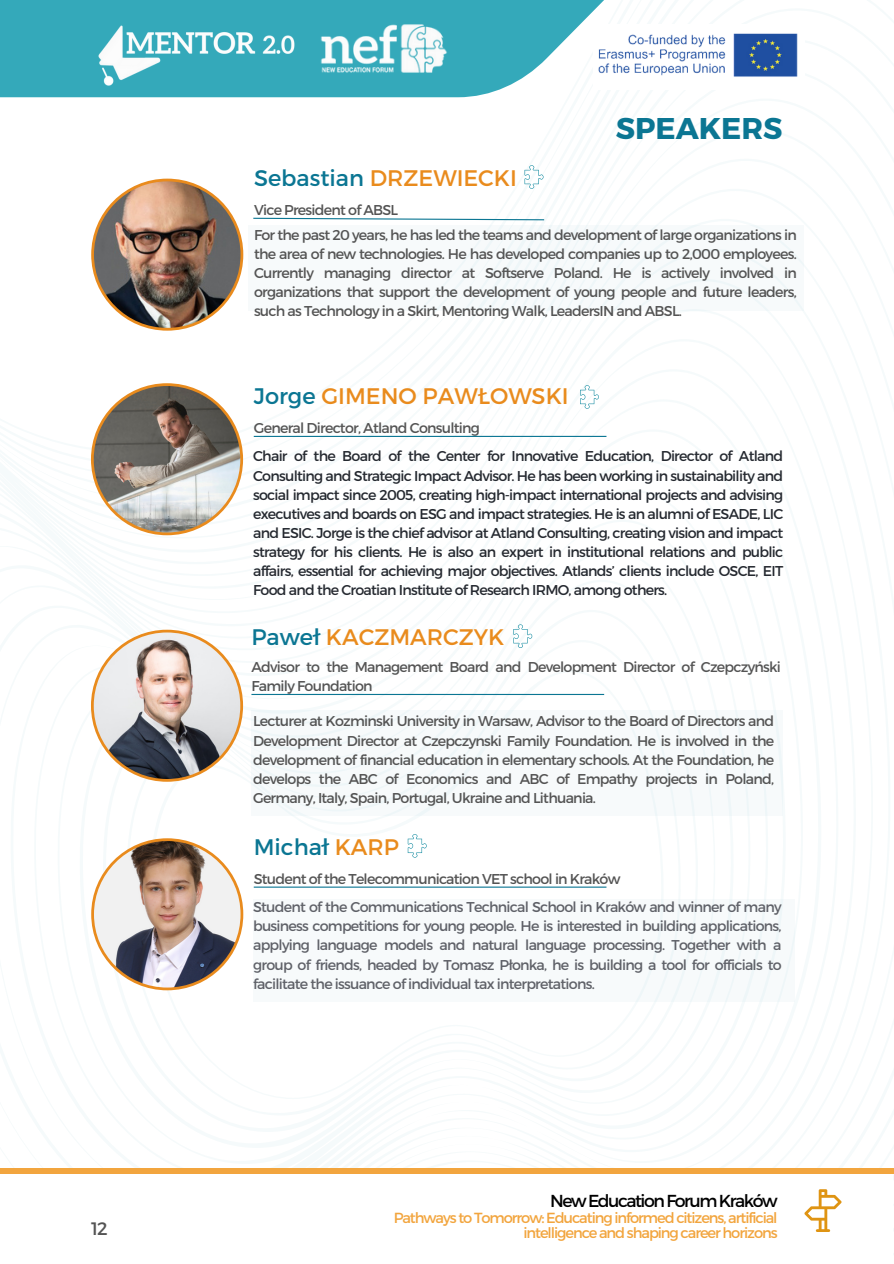
<style>
.page{position:relative;width:894px;height:1264px;background:#fff}
.page>*{position:absolute;margin:0;border:0;box-sizing:border-box;transform-origin:0 0}
.t1{font:700 30px "Montserrat";color:#0b7693}
.t2{font:22.5px "Montserrat";color:#e98b1d}
.t3{font:22.5px "Montserrat";color:#0b7693}
.t4{font:18px "Montserrat";color:#545454}
.t5{font:17.4px "Montserrat";letter-spacing:-.085em;color:#000}
.t6{font:14.7px "Montserrat";letter-spacing:-.075em;color:#f2a53e}
.t7{font:14.25px/19.2px "Montserrat";letter-spacing:-.05em;color:#545454;text-align:justify}
.t8{font:14.25px/19.2px "Montserrat";letter-spacing:-.05em;color:#252930;text-align:justify}
.t9{font:14.25px/19.2px "Montserrat";letter-spacing:-.05em;color:#5f6168;text-align:justify}
.s1{color:#0b7693}
.s2{color:#e98b1d}
</style>
<div class="page">
<div style="left:0;top:1168px;width:893px;height:6px;background:#f2a53e"></div>
<svg style="left:0;top:0;width:604px;height:97px;background:#48b1c1"></svg>
<img style="left:84px;top:15px;width:224px;height:78px">
<img style="left:321px;top:24px;width:126px;height:49px">
<div style="left:253px;top:899px;width:541px;height:102px;background:#f7fafb"></div>
<svg style="left:91px;top:838px;width:152px;height:152px"></svg>
<svg style="left:407px;top:834px;width:19px;height:23px"></svg>
<hr style="left:254px;top:886px;width:352px;height:1px;background:#0b7693">
<div style="left:251px;top:709px;width:531px;height:106px;background:#f7fafb"></div>
<svg style="left:91px;top:629px;width:152px;height:152px"></svg>
<hr style="left:251px;top:694px;width:353px;height:1px;background:#0b7693">
<svg style="left:513px;top:624px;width:19px;height:24px"></svg>
<div style="left:592px;top:24px;width:212px;height:65px;background:#fff"></div>
<img style="left:576px;top:31px;width:221px;height:47px">
<svg style="left:91px;top:383px;width:152px;height:152px"></svg>
<svg style="left:580px;top:385px;width:18px;height:24px"></svg>
<hr style="left:254px;top:436px;width:352px;height:1px;background:#0b7693">
<svg style="left:804px;top:1189px;width:37px;height:42px"></svg>
<div style="left:248px;top:225px;width:555px;height:85px;background:#f7fafb"></div>
<img style="left:91px;top:179px;width:152px;height:152px">
<svg style="left:524px;top:165px;width:19px;height:24px"></svg>
<svg style="left:253px;top:217px;width:292px;height:4px"></svg>
<p class="t2" style="left:254px;top:163px;width:264px"><span class="s1">Sebastian</span> DRZEWIECKI</p>
<p class="t7" style="left:254px;top:199px;width:146px">Vice President of ABSL</p>
<p class="t1" style="left:615px;top:109px;width:168px">SPEAKERS</p>
<h2 class="t7" style="left:254px;top:224px;width:544px">For the past 20 years, he has led the teams and development of large organizations in the area of new technologies. He has developed companies up to 2,000 employees.<br>Currently managing director at Softserve Poland. He is actively involved in organizations that support the development of young people and future leaders, such as Technology in a Skirt, Mentoring Walk, LeadersIN and ABSL.</h2>
<p class="t2" style="left:254px;top:381px;width:316px"><span class="s1">Jorge</span> GIMENO PAWŁOWSKI</p>
<p class="t7" style="left:254px;top:417px;width:228px">General Director, Atland Consulting</p>
<p class="t8" style="left:253px;top:446px;width:531px">Chair of the Board of the Center for Innovative Education, Director of Atland Consulting and Strategic Impact Advisor. He has been working in sustainability and social impact since 2005, creating high-impact international projects and advising executives and boards on ESG and impact strategies. He is an alumni of ESADE, LIC and ESIC. Jorge is the chief advisor at Atland Consulting, creating vision and impact strategy for his clients. He is also an expert in institutional relations and public affairs, essential for achieving major objectives. Atlands’ clients include OSCE, EIT Food and the Croatian Institute of Research IRMO, among others.</p>
<p class="t2" style="left:251px;top:622px;width:254px"><span class="s1">Paweł</span> KACZMARCZYK</p>
<h2 class="t7" style="left:251px;top:657px;width:531px">Advisor to the Management Board and Development Director of Czepczyński<br>Family Foundation</h2>
<p class="t7" style="left:253px;top:711px;width:522px">Lecturer at Kozminski University in Warsaw, Advisor to the Board of Directors and Development Director at Czepczynski Family Foundation. He is involved in the development of financial education in elementary schools. At the Foundation, he develops the ABC of Economics and ABC of Empathy projects in Poland, Germany, Italy, Spain, Portugal, Ukraine and Lithuania.</p>
<h2 class="t3" style="left:254px;top:832px;width:147px">Michał <span class="s2">KARP</span></h2>
<p class="t7" style="left:254px;top:868px;width:368px">Student of the Telecommunication VET school in Kraków</p>
<p class="t9" style="left:253px;top:896px;width:530px">Student of the Communications Technical School in Kraków and winner of many business competitions for young people. He is interested in building applications, applying language models and natural language processing. Together with a group of friends, headed by Tomasz Płonka, he is building a tool for officials to facilitate the issuance of individual tax interpretations.</p>
<h2 class="t5" style="left:550px;top:1189px;width:229px">New Education Forum Kraków</h2>
<p class="t6" style="left:393px;top:1208px;width:385px">Pathways to Tomorrow: Educating informed citizens, artificial</p>
<p class="t4" style="left:91px;top:1216px;width:18px">12</p>
<p class="t6" style="left:523px;top:1222px;width:256px">intelligence and shaping career horizons</p>
</div>
